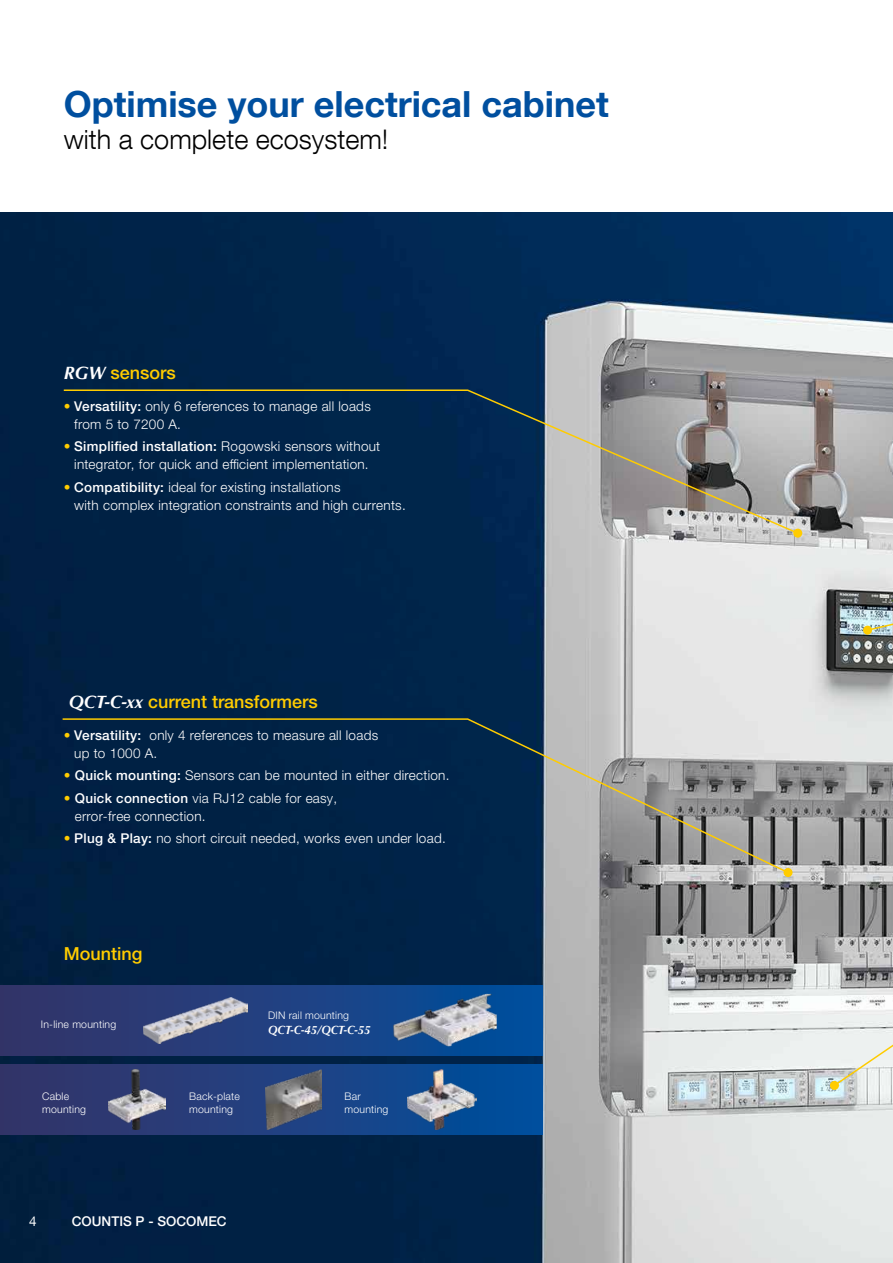
<style>
.page{position:relative;width:893px;height:1263px;background:#fff}
.page>*{position:absolute;margin:0;border:0;box-sizing:border-box;transform-origin:0 0}
.t1{font:700 36px "Helvetica Neue LT Com";color:#004f9f}
.t2{font:300 27px "Helvetica Neue LT Com";color:#000}
.t3{font:500 18px "Helvetica Neue LTW1 G";color:#fc0}
.t4{font:300 13.5px/18px "Helvetica Neue LTW1 G";letter-spacing:.02em;color:#fff}
.t5{font:500 13.5px "Helvetica Neue LTW1 G";color:#fff}
.t6{font:13.5px "Helvetica Neue LT Com";color:#fff}
.t7{font:italic 700 12px "Optima LT Std";letter-spacing:-.005em;color:#fff;scale:.94 1}
.t8{font:300 10.5px/13.5px "Helvetica Neue LTW1 G";letter-spacing:.02em;color:#fff}
.s1{font-family:"Optima LT Std";font-weight:700;font-style:italic;color:#fff}
.s2{color:#fc0}
.s3{font-weight:500}
</style>
<div class="page">
<img style="left:0;top:213px;width:893px;height:1050px">
<svg style="left:61px;top:718px;width:729px;height:156px;background:#3b5167"></svg>
<div style="left:783px;top:868px;width:9px;height:9px;background:#fc0;border-radius:50%"></div>
<svg style="left:62px;top:389px;width:738px;height:146px;background:#3b5168"></svg>
<div style="left:793px;top:529px;width:9px;height:9px;background:#fc0;border-radius:50%"></div>
<svg style="left:866px;top:512px;width:27px;height:120px;background:#c1c5c4"></svg>
<div style="left:863px;top:626px;width:9px;height:9px;background:#fc0;border-radius:50%"></div>
<svg style="left:832px;top:722px;width:61px;height:365px;background:#b4b5b4"></svg>
<div style="left:830px;top:1081px;width:9px;height:9px;background:#fc0;border-radius:50%"></div>
<div style="left:0;top:985px;width:542px;height:70px;background:linear-gradient(to right,#393367,#014f9d)"></div>
<img style="left:144px;top:997px;width:103px;height:47px">
<img style="left:393px;top:994px;width:104px;height:53px">
<div style="left:0;top:1064px;width:542px;height:71px;background:linear-gradient(to right,#393367,#014f9d)"></div>
<img style="left:266px;top:1070px;width:56px;height:59px">
<img style="left:109px;top:1070px;width:57px;height:59px">
<img style="left:408px;top:1070px;width:68px;height:59px">
<h1 class="t1" style="left:64px;top:82px;width:547px">Optimise your electrical cabinet</h1>
<h2 class="t2" style="left:64px;top:123px;width:326px">with a complete ecosystem!</h2>
<h3 class="t3" style="left:64px;top:362px;width:114px"><span class="s1">RGW</span> sensors</h3>
<p class="t4" style="left:74px;top:397px;width:298px;text-indent:-11px"><span class="s2">•</span> <span class="s3">Versatility:</span> only 6 references to manage all loads from 5 to 7200 A.</p>
<p class="t4" style="left:64px;top:438px;width:318px;text-align:center"><span class="s2">•</span> <span class="s3">Simplified installation:</span> Rogowski sensors without integrator, for quick and efficient implementation.</p>
<p class="t4" style="left:74px;top:478px;width:333px;text-indent:-11px"><span class="s2">•</span> <span class="s3">Compatibility:</span> ideal for existing installations<br>with complex integration constraints and high currents.</p>
<h3 class="t3" style="left:69px;top:691px;width:251px"><span class="s1">QCT-C-xx</span> current transformers</h3>
<p class="t4" style="left:74px;top:726px;width:305px;text-indent:-11px"><span class="s2">•</span> <span class="s3">Versatility:</span> only 4 references to measure all loads up to 1000 A.</p>
<p class="t4" style="left:64px;top:766px;width:387px"><span class="s2">•</span> <span class="s3">Quick mounting:</span> Sensors can be mounted in either direction.</p>
<p class="t4" style="left:75px;top:789px;width:264px;text-indent:-11px"><span class="s2">•</span> <span class="s3">Quick connection</span> via RJ12 cable for easy, error-free connection.</p>
<p class="t4" style="left:64px;top:829px;width:383px"><span class="s2">•</span> <span class="s3">Plug &amp; Play:</span> no short circuit needed, works even under load.</p>
<h3 class="t3" style="left:64px;top:943px;width:80px">Mounting</h3>
<p class="t8" style="left:41px;top:1017px;width:77px">In-line mounting</p>
<p class="t8" style="left:268px;top:1008px;width:82px">DIN rail mounting</p>
<p class="t7" style="left:268px;top:1023px;width:110px">QCT-C-45/QCT-C-55</p>
<p class="t8" style="left:42px;top:1089px;width:45px">Cable mounting</p>
<p class="t8" style="left:189px;top:1089px;width:52px">Back-plate mounting</p>
<p class="t8" style="left:345px;top:1089px;width:45px">Bar mounting</p>
<p class="t6" style="left:29px;top:1213px;width:9px">4</p>
<p class="t5" style="left:72px;top:1213px;width:156px">COUNTIS P - SOCOMEC</p>
</div>
